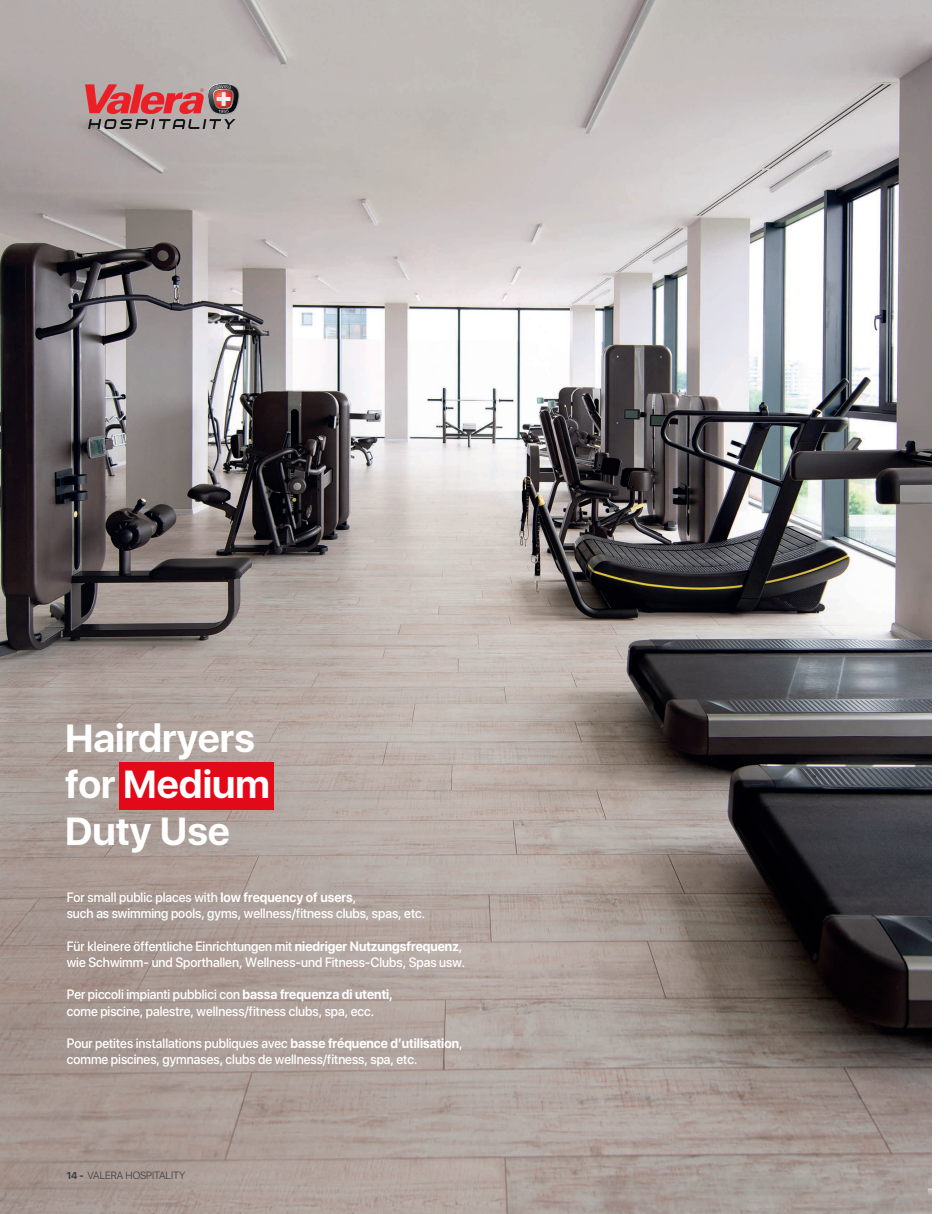
<style>
.page{position:relative;width:944px;height:1214px;background:#fff}
.page>*{position:absolute;margin:0;border:0;box-sizing:border-box;transform-origin:0 0}
.t1{font:700 39px "SFUI Display";color:#fff}
.t2{font:500 13.5px/16.2px "SF Pro Display";color:#fff;scale:.95 1}
.t3{font:300 10.5px "SF Pro Display";color:#231f20}
.t4{font:300 10.5px "SF Pro Display";color:#3e3e3f}
.s1{font-weight:700}
.s2{font-family:"SF Compact Display";font-weight:700}
</style>
<div class="page">
<img style="left:0;top:0;width:931px;height:1214px">
<svg style="left:85px;top:83px;width:154px;height:46px;background:#b17474"></svg>
<div style="left:119px;top:762px;width:154px;height:47px;background:#e20918"></div>
<p class="t1" style="left:65px;top:715px;width:191px">Hairdryers</p>
<p class="t1" style="left:65px;top:762px;width:206px">for Medium</p>
<p class="t1" style="left:65px;top:808px;width:166px">Duty Use</p>
<p class="t2" style="left:67px;top:888px;width:306px">For small public places with <span class="s1">low frequency of users</span>,</p>
<p class="t2" style="left:67px;top:904px;width:379px">such as swimming pools, gyms, wellness/fitness clubs, spas, etc.</p>
<p class="t2" style="left:67px;top:937px;width:421px">Für kleinere öffentliche Einrichtungen mit <span class="s1">niedriger Nutzungsfrequenz</span>, wie Schwimm- und Sporthallen, Wellness-und Fitness-Clubs, Spas usw.</p>
<p class="t2" style="left:67px;top:985px;width:345px">Per piccoli impianti pubblici con <span class="s1">bassa frequenza di utenti,</span></p>
<p class="t2" style="left:67px;top:1002px;width:325px">come piscine, palestre, wellness/fitness clubs, spa, ecc.</p>
<p class="t2" style="left:67px;top:1034px;width:418px">Pour petites installations publiques avec <span class="s1">basse fréquence d’utilisation</span>, comme piscines, gymnases, clubs de wellness/fitness, spa, etc.</p>
<p class="t4" style="left:67px;top:1168px;width:120px"><span class="s2">14 -</span> VALERA HOSPITALITY</p>
<p class="t3" style="left:64px;top:1169px;width:120px"><span class="s2">14 -</span> VALERA HOSPITALITY</p>
</div>
